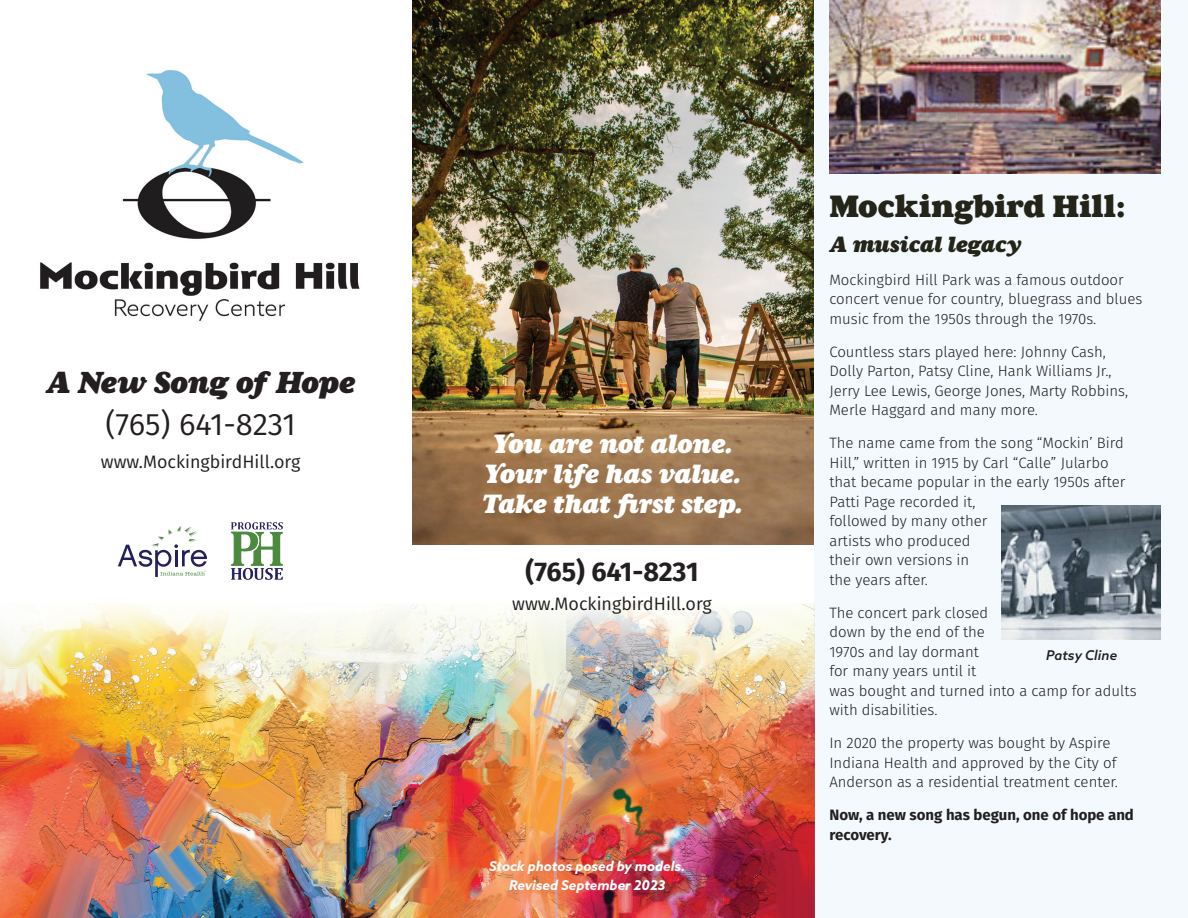
<style>
.page{position:relative;width:1188px;height:918px;background:#fff}
.page>*{position:absolute;margin:0;border:0;box-sizing:border-box;transform-origin:0 0}
.t1{font:31.5px "Aurea Ultra";letter-spacing:-.01em;color:#242419}
.t2{font:italic 31.05px "Aurea Ultra";letter-spacing:-.01em;color:#231f20}
.t3{font:31.05px "Fira Sans";letter-spacing:-.01em;color:#231f20}
.t4{font:italic 27px/30px "Aurea Ultra";letter-spacing:-.01em;color:#fff;text-align:center}
.t5{font:700 27px "Fira Sans";letter-spacing:-.01em;color:#231f20}
.t6{font:italic 22.5px "Aurea Ultra";color:#242419}
.t7{font:18px "Fira Sans";color:#231f20}
.t8{font:300 15px/19.5px "Fira Sans";color:#231f20}
.t9{font:700 15px/19.5px "Fira Sans";color:#231f20}
.t10{font:italic 700 13.5px/19.5px "Azo Sans";color:#fff;text-align:center}
.t11{font:italic 500 13.5px "Azo Sans";letter-spacing:.005em;color:#231f20}
</style>
<div class="page">
<img style="left:0;top:604px;width:814px;height:314px">
<img style="left:412px;top:0;width:401px;height:544px">
<div style="left:814px;top:0;width:374px;height:918px;background:#f3f9fc"></div>
<img style="left:829px;top:0;width:332px;height:173px">
<img style="left:1002px;top:505px;width:159px;height:134px">
<svg style="left:118px;top:526px;width:89px;height:51px"></svg>
<img style="left:231px;top:522px;width:52px;height:58px">
<img style="left:40px;top:70px;width:320px;height:251px">
<h2 class="t2" style="left:46px;top:364px;width:311px">A New Song of Hope</h2>
<h2 class="t3" style="left:106px;top:401px;width:192px">(765) 641-8231</h2>
<p class="t7" style="left:101px;top:448px;width:201px">www.MockingbirdHill.org</p>
<h3 class="t4" style="left:482px;top:429px;width:263px">You are not alone.<br>Your life has value.<br>Take that first step.</h3>
<h3 class="t5" style="left:526px;top:549px;width:175px">(765) 641-8231</h3>
<p class="t7" style="left:512px;top:590px;width:201px">www.MockingbirdHill.org</p>
<p class="t10" style="left:489px;top:856px;width:198px">Stock photos posed by models.<br>Revised September 2023</p>
<h1 class="t1" style="left:829px;top:188px;width:298px">Mockingbird Hill:</h1>
<h3 class="t6" style="left:829px;top:230px;width:193px">A musical legacy</h3>
<p class="t8" style="left:829px;top:269px;width:315px">Mockingbird Hill Park was a famous outdoor concert venue for country, bluegrass and blues music from the 1950s through the 1970s.</p>
<p class="t8" style="left:829px;top:341px;width:300px">Countless stars played here: Johnny Cash, Dolly Parton, Patsy Cline, Hank Williams Jr., Jerry Lee Lewis, George Jones, Marty Robbins, Merle Haggard and many more.</p>
<p class="t8" style="left:829px;top:433px;width:297px">The name came from the song “Mockin’ Bird<br>Hill,” written in 1915 by Carl “Calle” Jularbo that became popular in the early 1950s after<br>Patti Page recorded it,<br>followed by many other<br>artists who produced<br>their own versions in<br>the years after.</p>
<p class="t8" style="left:829px;top:602px;width:309px">The concert park closed<br>down by the end of the<br>1970s and lay dormant<br>for many years until it<br>was bought and turned into a camp for adults with disabilities.</p>
<p class="t8" style="left:829px;top:733px;width:290px">In 2020 the property was bought by Aspire<br>Indiana Health and approved by the City of<br>Anderson as a residential treatment center.</p>
<p class="t9" style="left:829px;top:804px;width:306px">Now, a new song has begun, one of hope and recovery.</p>
<p class="t11" style="left:1046px;top:646px;width:73px">Patsy Cline</p>
</div>
